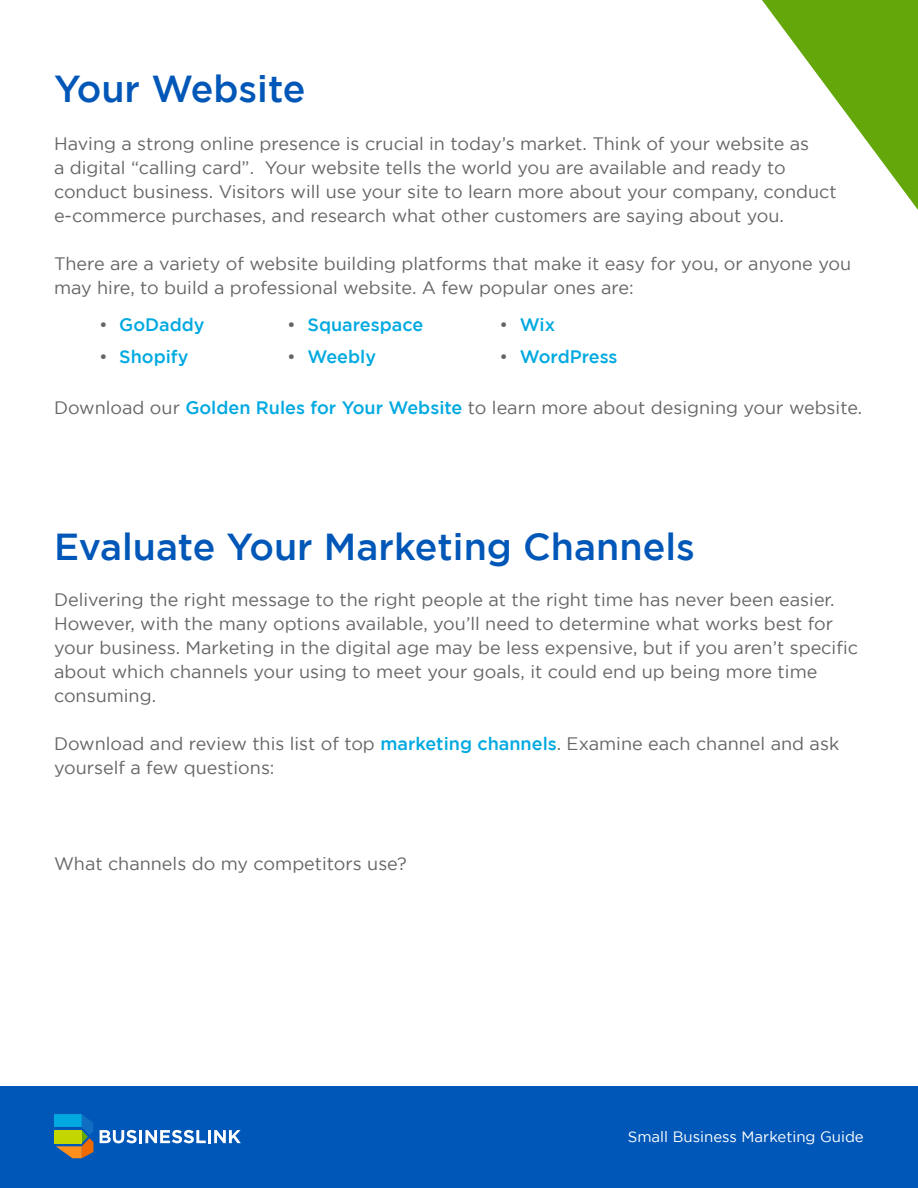
<style>
.page{position:relative;width:918px;height:1188px;background:#fff}
.page>*{position:absolute;margin:0;border:0;box-sizing:border-box;transform-origin:0 0}
.t1{font:500 37.5px "Gotham";color:#0057b7}
.t2{font:18px/24px "Gotham";color:#646566}
.t3{font:500 18px "Gotham";color:#00a9e0}
.t4{font:15px "Gotham";color:#fff}
.s1{font-weight:400;color:#646566}
.s2{font-weight:500;color:#00a9e0}
</style>
<div class="page">
<svg style="left:762px;top:0;width:156px;height:210px"></svg>
<div style="left:0;top:1086px;width:918px;height:102px;background:#0057b7"></div>
<svg style="left:54px;top:1114px;width:39px;height:44px"></svg>
<svg style="left:100px;top:1130px;width:141px;height:13px"></svg>
<h1 class="t1" style="left:54px;top:67px;width:253px">Your Website</h1>
<p class="t2" style="left:54px;top:131px;width:784px">Having a strong online presence is crucial in today’s market. Think of your website as<br>a digital “calling card”. Your website tells the world you are available and ready to conduct business. Visitors will use your site to learn more about your company, conduct e-commerce purchases, and research what other customers are saying about you.</p>
<p class="t2" style="left:54px;top:251px;width:799px">There are a variety of website building platforms that make it easy for you, or anyone you may hire, to build a professional website. A few popular ones are:</p>
<p class="t3" style="left:99px;top:315px;width:107px"><span class="s1">•</span> GoDaddy</p>
<p class="t3" style="left:99px;top:346px;width:91px"><span class="s1">•</span> Shopify</p>
<p class="t3" style="left:287px;top:315px;width:138px"><span class="s1">•</span> Squarespace</p>
<p class="t3" style="left:287px;top:346px;width:90px"><span class="s1">•</span> Weebly</p>
<p class="t3" style="left:500px;top:315px;width:57px"><span class="s1">•</span> Wix</p>
<p class="t3" style="left:500px;top:346px;width:120px"><span class="s1">•</span> WordPress</p>
<p class="t2" style="left:54px;top:395px;width:810px">Download our <span class="s2">Golden Rules for Your Website</span> to learn more about designing your website.</p>
<h1 class="t1" style="left:54px;top:525px;width:642px">Evaluate Your Marketing Channels</h1>
<p class="t2" style="left:54px;top:587px;width:805px">Delivering the right message to the right people at the right time has never been easier.<br>However, with the many options available, you’ll need to determine what works best for your business. Marketing in the digital age may be less expensive, but if you aren’t specific about which channels your using to meet your goals, it could end up being more time consuming.</p>
<p class="t2" style="left:54px;top:731px;width:787px">Download and review this list of top <span class="s2">marketing channels</span>. Examine each channel and ask yourself a few questions:</p>
<p class="t2" style="left:54px;top:851px;width:354px">What channels do my competitors use?</p>
<p class="t4" style="left:628px;top:1128px;width:238px">Small Business Marketing Guide</p>
</div>
